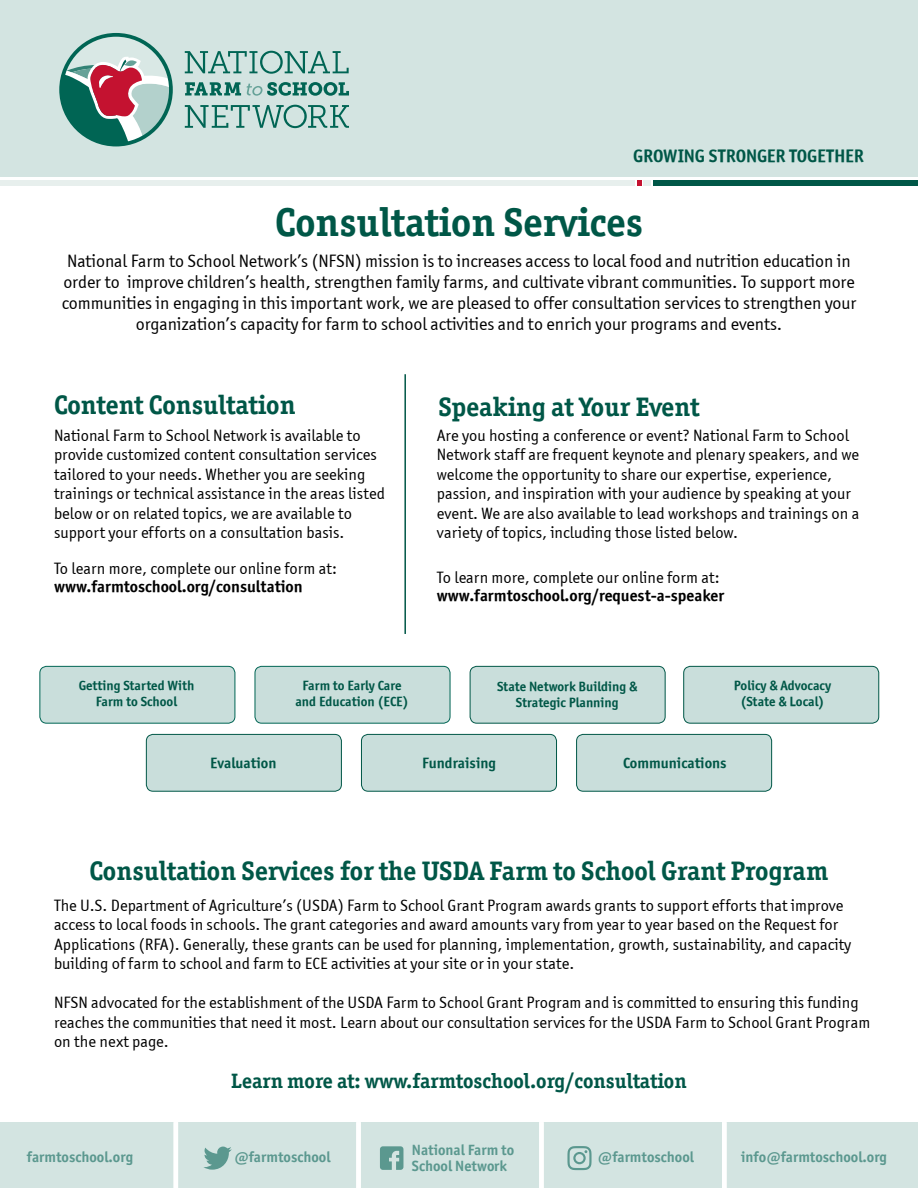
<style>
.page{position:relative;width:918px;height:1188px;background:#fff}
.page>*{position:absolute;margin:0;border:0;box-sizing:border-box;transform-origin:0 0}
.t1{font:700 40.5px "Officina Serif";color:#005747}
.t2{font:700 27px "Officina Serif";color:#005747}
.t3{font:700 21px "Officina Serif";color:#005747}
.t4{font:18.15px "Officina Sans OSITCTT Bold";letter-spacing:-.01em;color:#005747}
.t5{font:18px/21px "Officina Sans OSITCTT Book";letter-spacing:-.005em;color:#000;text-align:center}
.t6{font:16.5px/19.5px "Officina Sans OSITCTT Book";color:#000}
.t7{font:16.5px "Officina Sans OSITCTT Bold";color:#000}
.t8{font:700 15px/16.5px "Officina Sans";color:#5b988f}
.t9{font:15px "Officina Sans OSITCTT Bold";color:#005747}
.t10{font:13.5px/16.2px "Officina Sans OSITCTT Bold";color:#005747;text-align:center}
</style>
<div class="page">
<div style="left:0;top:0;width:918px;height:176px;background:#d3e4e1"></div>
<div style="left:0;top:180px;width:634px;height:6px;background:#e7efed"></div>
<div style="left:654px;top:180px;width:264px;height:5px;background:#005747"></div>
<svg style="left:637px;top:180px;width:13px;height:5px"></svg>
<svg style="left:59px;top:33px;width:114px;height:113px"></svg>
<svg style="left:185px;top:51px;width:164px;height:23px"></svg>
<svg style="left:185px;top:82px;width:56px;height:13px"></svg>
<svg style="left:247px;top:82px;width:102px;height:14px"></svg>
<svg style="left:185px;top:105px;width:164px;height:23px"></svg>
<hr style="left:404px;top:374px;width:2px;height:260px;background:#005747">
<div style="left:0;top:1122px;width:918px;height:66px;background:#d3e4e1"></div>
<svg style="left:380px;top:1146px;width:23px;height:24px"></svg>
<svg style="left:203px;top:1147px;width:29px;height:23px"></svg>
<svg style="left:567px;top:1146px;width:25px;height:24px"></svg>
<hr style="left:174px;top:1122px;width:4px;height:66px;background:#fff">
<div style="left:356px;top:1122px;width:5px;height:66px;background:#fff"></div>
<div style="left:539px;top:1122px;width:5px;height:66px;background:#fff"></div>
<div style="left:722px;top:1122px;width:5px;height:66px;background:#fff"></div>
<div style="left:40px;top:666px;width:195px;height:57px;background:#c9dedb;border-radius:7px"></div>
<div style="left:40px;top:666px;width:195px;height:57px;border:1px solid #006554;border-radius:7px"></div>
<div style="left:255px;top:666px;width:195px;height:57px;background:#c9dedb;border-radius:7px"></div>
<div style="left:255px;top:666px;width:195px;height:57px;border:1px solid #006554;border-radius:7px"></div>
<div style="left:470px;top:666px;width:195px;height:57px;background:#c9dedb;border-radius:7px"></div>
<div style="left:470px;top:666px;width:195px;height:57px;border:1px solid #005747;border-radius:7px"></div>
<div style="left:684px;top:666px;width:195px;height:57px;background:#c9dedb;border-radius:7px"></div>
<div style="left:684px;top:666px;width:195px;height:57px;border:1px solid #005747;border-radius:7px"></div>
<div style="left:146px;top:734px;width:195px;height:57px;background:#c9dedb;border-radius:7px"></div>
<div style="left:146px;top:734px;width:196px;height:57px;border:1px solid #005747;border-radius:7px"></div>
<div style="left:361px;top:734px;width:196px;height:57px;background:#c9dedb;border-radius:7px"></div>
<div style="left:361px;top:734px;width:196px;height:57px;border:1px solid #005747;border-radius:7px"></div>
<div style="left:577px;top:734px;width:195px;height:57px;background:#c9dedb;border-radius:7px"></div>
<div style="left:576px;top:734px;width:196px;height:57px;border:1px solid #005747;border-radius:7px"></div>
<p class="t4" style="left:633px;top:144px;width:232px">GROWING STRONGER TOGETHER</p>
<h1 class="t1" style="left:275px;top:198px;width:369px">Consultation Services</h1>
<p class="t5" style="left:62px;top:250px;width:796px">National Farm to School Network’s (NFSN) mission is to increases access to local food and nutrition education in order to improve children’s health, strengthen family farms, and cultivate vibrant communities. To support more communities in engaging in this important work, we are pleased to offer consultation services to strengthen your organization’s capacity for farm to school activities and to enrich your programs and events.</p>
<h2 class="t2" style="left:54px;top:388px;width:243px">Content Consultation</h2>
<p class="t6" style="left:54px;top:425px;width:332px">National Farm to School Network is available to provide customized content consultation services tailored to your needs. Whether you are seeking trainings or technical assistance in the areas listed below or on related topics, we are available to support your efforts on a consultation basis.</p>
<p class="t6" style="left:54px;top:559px;width:285px">To learn more, complete our online form at:</p>
<p class="t7" style="left:54px;top:576px;width:250px">www.farmtoschool.org/consultation</p>
<h2 class="t2" style="left:439px;top:390px;width:262px">Speaking at Your Event</h2>
<p class="t6" style="left:437px;top:425px;width:424px">Are you hosting a conference or event? National Farm to School Network staff are frequent keynote and plenary speakers, and we welcome the opportunity to share our expertise, experience, passion, and inspiration with your audience by speaking at your event. We are also available to lead workshops and trainings on a variety of topics, including those listed below.</p>
<p class="t6" style="left:437px;top:568px;width:285px">To learn more, complete our online form at:</p>
<p class="t7" style="left:437px;top:585px;width:289px">www.farmtoschool.org/request-a-speaker</p>
<p class="t10" style="left:79px;top:677px;width:117px">Getting Started With<br>Farm to School</p>
<p class="t10" style="left:295px;top:677px;width:115px">Farm to Early Care and Education (ECE)</p>
<p class="t10" style="left:497px;top:678px;width:142px">State Network Building &amp;<br>Strategic Planning</p>
<p class="t10" style="left:734px;top:677px;width:99px">Policy &amp; Advocacy (State &amp; Local)</p>
<p class="t9" style="left:210px;top:753px;width:68px">Evaluation</p>
<p class="t9" style="left:422px;top:753px;width:75px">Fundraising</p>
<p class="t9" style="left:623px;top:753px;width:105px">Communications</p>
<h2 class="t2" style="left:90px;top:854px;width:740px">Consultation Services for the USDA Farm to School Grant Program</h2>
<p class="t6" style="left:54px;top:895px;width:799px">The U.S. Department of Agriculture’s (USDA) Farm to School Grant Program awards grants to support efforts that improve access to local foods in schools. The grant categories and award amounts vary from year to year based on the Request for Applications (RFA). Generally, these grants can be used for planning, implementation, growth, sustainability, and capacity building of farm to school and farm to ECE activities at your site or in your state.</p>
<p class="t6" style="left:54px;top:993px;width:818px">NFSN advocated for the establishment of the USDA Farm to School Grant Program and is committed to ensuring this funding reaches the communities that need it most. Learn about our consultation services for the USDA Farm to School Grant Program on the next page.</p>
<p class="t3" style="left:231px;top:1068px;width:457px">Learn more at: www.farmtoschool.org/consultation</p>
<p class="t8" style="left:27px;top:1149px;width:108px">farmtoschool.org</p>
<p class="t8" style="left:234px;top:1149px;width:98px">@farmtoschool</p>
<p class="t8" style="left:412px;top:1142px;width:104px">National Farm to<br>School Network</p>
<p class="t8" style="left:598px;top:1149px;width:98px">@farmtoschool</p>
<p class="t8" style="left:741px;top:1149px;width:147px">info@farmtoschool.org</p>
</div>
